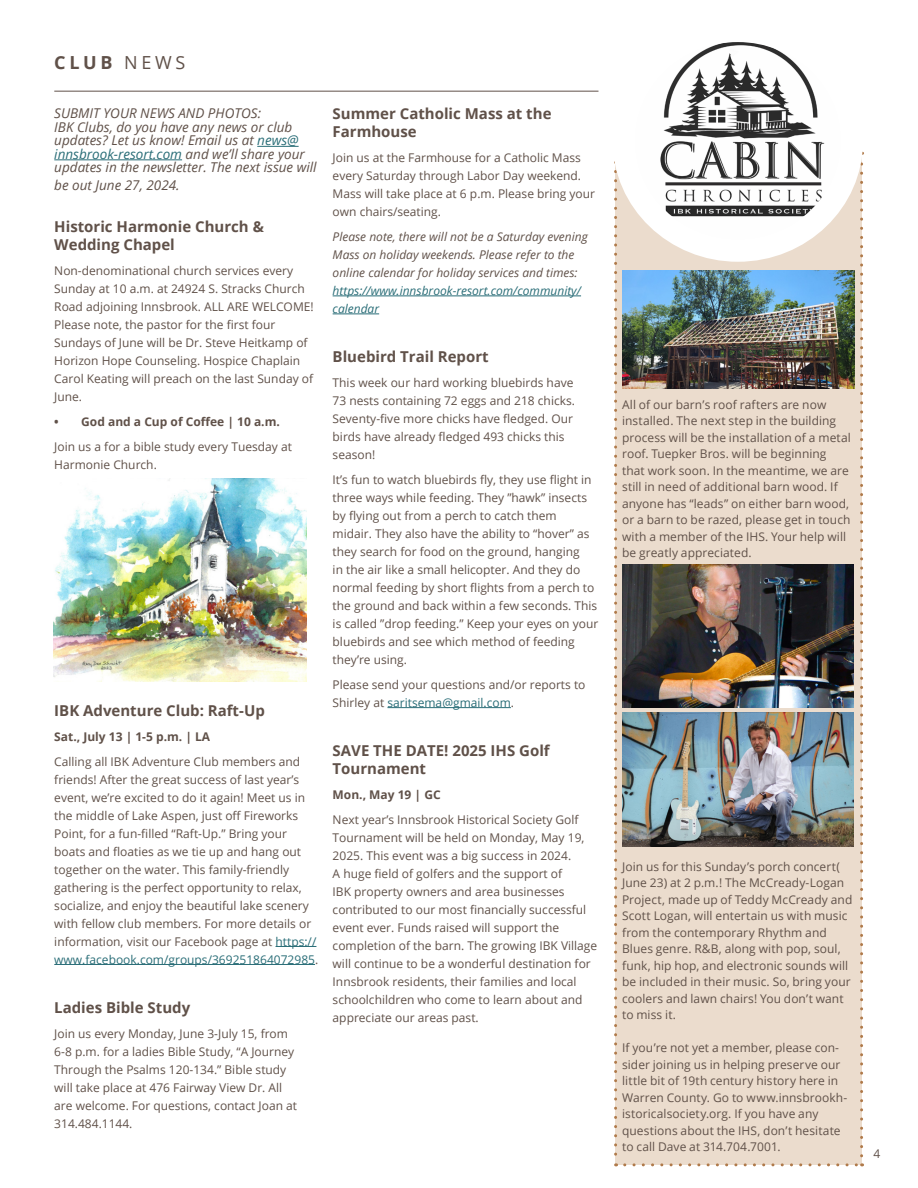
<style>
.page{position:relative;width:918px;height:1188px;background:#fff}
.page>*{position:absolute;margin:0;border:0;box-sizing:border-box;transform-origin:0 0}
.Section_Title_-_Orange_Box{font:700 18px "Open Sans";color:#605149}
.Body_Copy{font:700 15px/18px "Open Sans";color:#605149}
.Body_Copy-2{font:italic 13.5px/13.5px "Open Sans";color:#605149}
.Body_Copy-3{font:12px/18px "Open Sans";color:#605149}
.Body_Copy-4{font:italic 12px/18px "Open Sans";color:#605149}
.Body_Copy-5{font:700 12px "Open Sans";color:#605149}
.s1{font-weight:400}
.s2{color:#296d77}
</style>
<div class="page">
<hr style="left:257px;top:146px;width:42px;height:1px;background:#296d77">
<hr style="left:54px;top:160px;width:128px;height:1px;background:#296d77">
<hr style="left:276px;top:946px;width:40px;height:1px;background:#296d77">
<hr style="left:54px;top:964px;width:261px;height:1px;background:#296d77">
<hr style="left:333px;top:296px;width:248px;height:1px;background:#296d77">
<hr style="left:333px;top:314px;width:46px;height:1px;background:#296d77">
<hr style="left:387px;top:707px;width:124px;height:1px;background:#296d77">
<hr style="left:54px;top:91px;width:544px;height:1px;background:#605149">
<div style="left:616px;top:153px;width:246px;height:1012px;background:#ebdccd"></div>
<svg style="left:614px;top:162px;width:3px;height:1004px"></svg>
<svg style="left:625px;top:1163px;width:238px;height:3px"></svg>
<svg style="left:860px;top:152px;width:3px;height:1004px"></svg>
<img style="left:624px;top:43px;width:224px;height:206px">
<div style="left:613px;top:20px;width:250px;height:242px;border:22px solid #fff;border-radius:50%"></div>
<img style="left:54px;top:478px;width:252px;height:204px">
<img style="left:623px;top:270px;width:232px;height:119px">
<img style="left:622px;top:565px;width:232px;height:142px">
<img style="left:622px;top:712px;width:232px;height:134px">
<p class="Section_Title_-_Orange_Box" style="left:54px;top:50px;width:132px">CLUB <span class="s1">NEWS</span></p>
<p class="Body_Copy-2" style="left:54px;top:106px;width:208px">SUBMIT YOUR NEWS AND PHOTOS:</p>
<p class="Body_Copy-2" style="left:54px;top:120px;width:264px">IBK Clubs, do you have any news or club updates? Let us know! Email us at <span class="s2">news@ innsbrook-resort.com</span> and we’ll share your updates in the newsletter. The next issue will</p>
<p class="Body_Copy-2" style="left:54px;top:178px;width:127px">be out June 27, 2024.</p>
<p class="Body_Copy" style="left:54px;top:218px;width:211px">Historic Harmonie Church &amp;<br>Wedding Chapel</p>
<p class="Body_Copy-3" style="left:54px;top:261px;width:261px">Non-denominational church services every Sunday at 10 a.m. at 24924 S. Stracks Church Road adjoining Innsbrook. ALL ARE WELCOME!<br>Please note, the pastor for the first four Sundays of June will be Dr. Steve Heitkamp of Horizon Hope Counseling. Hospice Chaplain Carol Keating will preach on the last Sunday of June.</p>
<p class="Body_Copy-5" style="left:54px;top:413px;width:227px">• God and a Cup of Coffee | 10 a.m.</p>
<p class="Body_Copy-3" style="left:54px;top:437px;width:239px">Join us a for a bible study every Tuesday at<br>Harmonie Church.</p>
<p class="Body_Copy" style="left:54px;top:701px;width:212px">IBK Adventure Club: Raft-Up</p>
<p class="Body_Copy-5" style="left:54px;top:728px;width:157px">Sat., July 13 | 1-5 p.m. | LA</p>
<p class="Body_Copy-3" style="left:54px;top:752px;width:265px">Calling all IBK Adventure Club members and friends! After the great success of last year’s event, we’re excited to do it again! Meet us in the middle of Lake Aspen, just off Fireworks Point, for a fun-filled “Raft-Up.” Bring your boats and floaties as we tie up and hang out together on the water. This family-friendly gathering is the perfect opportunity to relax, socialize, and enjoy the beautiful lake scenery with fellow club members. For more details or information, visit our Facebook page at <span class="s2">https:// www.facebook.com/groups/369251864072985</span>.</p>
<p class="Body_Copy" style="left:54px;top:998px;width:137px">Ladies Bible Study</p>
<p class="Body_Copy-3" style="left:54px;top:1024px;width:244px">Join us every Monday, June 3-July 15, from 6-8 p.m. for a ladies Bible Study, “A Journey Through the Psalms 120-134.” Bible study will take place at 476 Fairway View Dr. All are welcome. For questions, contact Joan at 314.484.1144.</p>
<p class="Body_Copy" style="left:333px;top:105px;width:220px">Summer Catholic Mass at the<br>Farmhouse</p>
<p class="Body_Copy-3" style="left:333px;top:149px;width:264px">Join us at the Farmhouse for a Catholic Mass every Saturday through Labor Day weekend.<br>Mass will take place at 6 p.m. Please bring your own chairs/seating.</p>
<p class="Body_Copy-4" style="left:333px;top:227px;width:257px">Please note, there will not be a Saturday evening Mass on holiday weekends. Please refer to the online calendar for holiday services and times: <span class="s2">https://www.innsbrook-resort.com/community/ calendar</span></p>
<p class="Body_Copy" style="left:333px;top:348px;width:158px">Bluebird Trail Report</p>
<p class="Body_Copy-3" style="left:333px;top:374px;width:244px">This week our hard working bluebirds have 73 nests containing 72 eggs and 218 chicks.<br>Seventy-five more chicks have fledged. Our birds have already fledged 493 chicks this season!</p>
<p class="Body_Copy-3" style="left:333px;top:470px;width:267px">It’s fun to watch bluebirds fly, they use flight in three ways while feeding. They ”hawk” insects by flying out from a perch to catch them midair. They also have the ability to “hover” as they search for food on the ground, hanging<br>in the air like a small helicopter. And they do normal feeding by short flights from a perch to the ground and back within a few seconds. This is called ”drop feeding.” Keep your eyes on your bluebirds and see which method of feeding they’re using.</p>
<p class="Body_Copy-3" style="left:333px;top:675px;width:254px">Please send your questions and/or reports to<br>Shirley at <span class="s2">saritsema@gmail.com</span>.</p>
<p class="Body_Copy" style="left:333px;top:741px;width:219px">SAVE THE DATE! 2025 IHS Golf<br>Tournament</p>
<p class="Body_Copy-5" style="left:333px;top:786px;width:110px">Mon., May 19 | GC</p>
<p class="Body_Copy-3" style="left:333px;top:810px;width:266px">Next year’s Innsbrook Historical Society Golf Tournament will be held on Monday, May 19, 2025. This event was a big success in 2024.<br>A huge field of golfers and the support of<br>IBK property owners and area businesses contributed to our most financially successful event ever. Funds raised will support the completion of the barn. The growing IBK Village will continue to be a wonderful destination for Innsbrook residents, their families and local schoolchildren who come to learn about and appreciate our areas past.</p>
<p class="Body_Copy-3" style="left:622px;top:396px;width:230px;line-height:16.5px">All of our barn’s roof rafters are now installed. The next step in the building process will be the installation of a metal roof. Tuepker Bros. will be beginning that work soon. In the meantime, we are still in need of additional barn wood. If anyone has “leads” on either barn wood, or a barn to be razed, please get in touch with a member of the IHS. Your help will be greatly appreciated.</p>
<p class="Body_Copy-3" style="left:622px;top:858px;width:232px;line-height:16.5px">Join us for this Sunday’s porch concert( June 23) at 2 p.m.! The McCready-Logan Project, made up of Teddy McCready and Scott Logan, will entertain us with music from the contemporary Rhythm and Blues genre. R&amp;B, along with pop, soul, funk, hip hop, and electronic sounds will be included in their music. So, bring your coolers and lawn chairs! You don’t want to miss it.</p>
<p class="Body_Copy-3" style="left:622px;top:1039px;width:227px;line-height:16.5px">If you’re not yet a member, please con&shy;sider joining us in helping preserve our little bit of 19th century history here in Warren County. Go to www.innsbrookh&shy;istoricalsociety.org. If you have any questions about the IHS, don’t hesitate to call Dave at 314.704.7001.</p>
<p class="Body_Copy-3" style="left:874px;top:1145px;width:8px">4</p>
</div>
